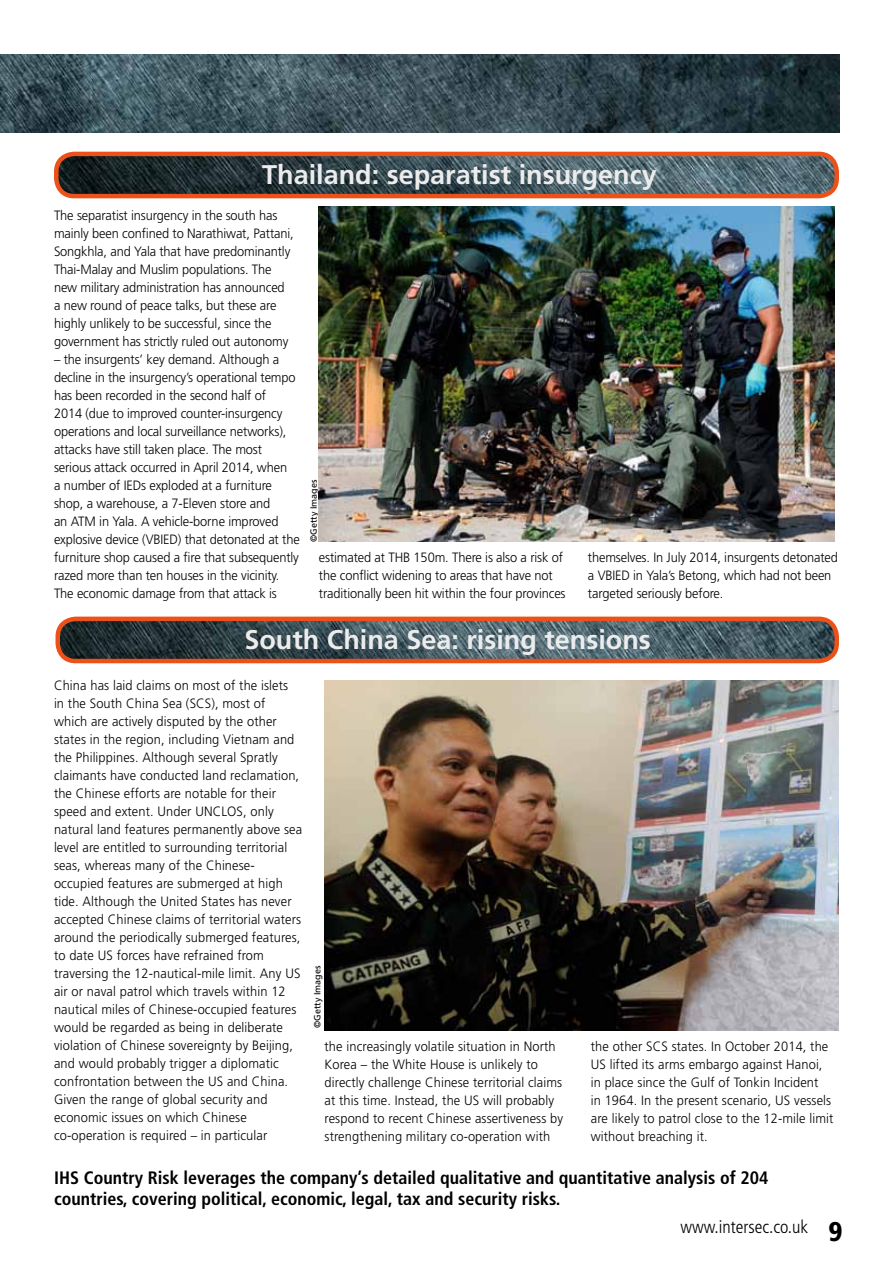
<style>
.page{position:relative;width:893px;height:1263px;background:#fff}
.page>*{position:absolute;margin:0;border:0;box-sizing:border-box;transform-origin:0 0}
.t1{font:700 27px "Frutiger";color:#ececec}
.t2{font:700 condensed 18px/21px "Frutiger";color:#000}
.t3{font:300 condensed 18px "Frutiger";color:#000}
.t4{font:300 13.5px/18px "Frutiger";letter-spacing:.01em;color:#000;scale:.95 1}
.t5{font:300 13.5px/18px "Frutiger";letter-spacing:-.01em;color:#000;scale:.95 1}
.t6{font:9px "Frutiger";color:#000}
.s1{font-weight:900;font-size:27px}
</style>
<div class="page">
<img style="left:58px;top:619px;width:776px;height:42px">
<div style="left:56px;top:617px;width:783px;height:46px;border:4px solid #eb5119;border-radius:18px"></div>
<img style="left:325px;top:680px;width:514px;height:350px">
<img style="left:59px;top:154px;width:775px;height:42px">
<div style="left:54px;top:152px;width:785px;height:46px;border:4px solid #eb5119;border-radius:18px"></div>
<img style="left:0;top:54px;width:839px;height:79px">
<img style="left:319px;top:207px;width:515px;height:334px">
<h1 class="t1" style="left:262px;top:158px;width:396px">Thailand: separatist insurgency</h1>
<p class="t5" style="left:54px;top:207px;width:254px">The separatist insurgency in the south has mainly been confined to Narathiwat, Pattani, Songkhla, and Yala that have predominantly Thai-Malay and Muslim populations. The new military administration has announced a new round of peace talks, but these are highly unlikely to be successful, since the government has strictly ruled out autonomy</p>
<p class="t5" style="left:54px;top:351px;width:260px">– the insurgents’ key demand. Although a decline in the insurgency’s operational tempo has been recorded in the second half of<br>2014 (due to improved counter-insurgency operations and local surveillance networks), attacks have still taken place. The most serious attack occurred in April 2014, when<br>a number of IEDs exploded at a furniture shop, a warehouse, a 7-Eleven store and<br>an ATM in Yala. A vehicle-borne improved explosive device (VBIED) that detonated at the furniture shop caused a fire that subsequently razed more than ten houses in the vicinity.<br>The economic damage from that attack is</p>
<p class="t6" style="left:308px;top:542px;width:64px;rotate:-90deg">©Getty Images</p>
<p class="t5" style="left:319px;top:549px;width:261px">estimated at THB 150m. There is also a risk of the conflict widening to areas that have not traditionally been hit within the four provinces</p>
<p class="t5" style="left:588px;top:549px;width:265px">themselves. In July 2014, insurgents detonated a VBIED in Yala’s Betong, which had not been targeted seriously before.</p>
<h1 class="t1" style="left:244px;top:623px;width:408px">South China Sea: rising tensions</h1>
<p class="t4" style="left:54px;top:676px;width:263px">China has laid claims on most of the islets<br>in the South China Sea (SCS), most of<br>which are actively disputed by the other states in the region, including Vietnam and the Philippines. Although several Spratly claimants have conducted land reclamation, the Chinese efforts are notable for their speed and extent. Under UNCLOS, only natural land features permanently above sea level are entitled to surrounding territorial seas, whereas many of the Chinese&shy;occupied features are submerged at high tide. Although the United States has never accepted Chinese claims of territorial waters around the periodically submerged features, to date US forces have refrained from traversing the 12-nautical-mile limit. Any US air or naval patrol which travels within 12 nautical miles of Chinese-occupied features would be regarded as being in deliberate violation of Chinese sovereignty by Beijing, and would probably trigger a diplomatic confrontation between the US and China.<br>Given the range of global security and economic issues on which Chinese co-operation is required – in particular</p>
<p class="t6" style="left:312px;top:1028px;width:64px;rotate:-90deg">©Getty Images</p>
<p class="t4" style="left:325px;top:1037px;width:253px">the increasingly volatile situation in North Korea – the White House is unlikely to directly challenge Chinese territorial claims at this time. Instead, the US will probably respond to recent Chinese assertiveness by strengthening military co-operation with</p>
<p class="t4" style="left:591px;top:1037px;width:257px">the other SCS states. In October 2014, the US lifted its arms embargo against Hanoi, in place since the Gulf of Tonkin Incident<br>in 1964. In the present scenario, US vessels are likely to patrol close to the 12-mile limit without breaching it.</p>
<h2 class="t2" style="left:54px;top:1167px;width:716px">IHS Country Risk leverages the company’s detailed qualitative and quantitative analysis of 204 countries, covering political, economic, legal, tax and security risks.</h2>
<h2 class="t3" style="left:680px;top:1216px;width:164px">www.intersec.co.uk <span class="s1">9</span></h2>
</div>
